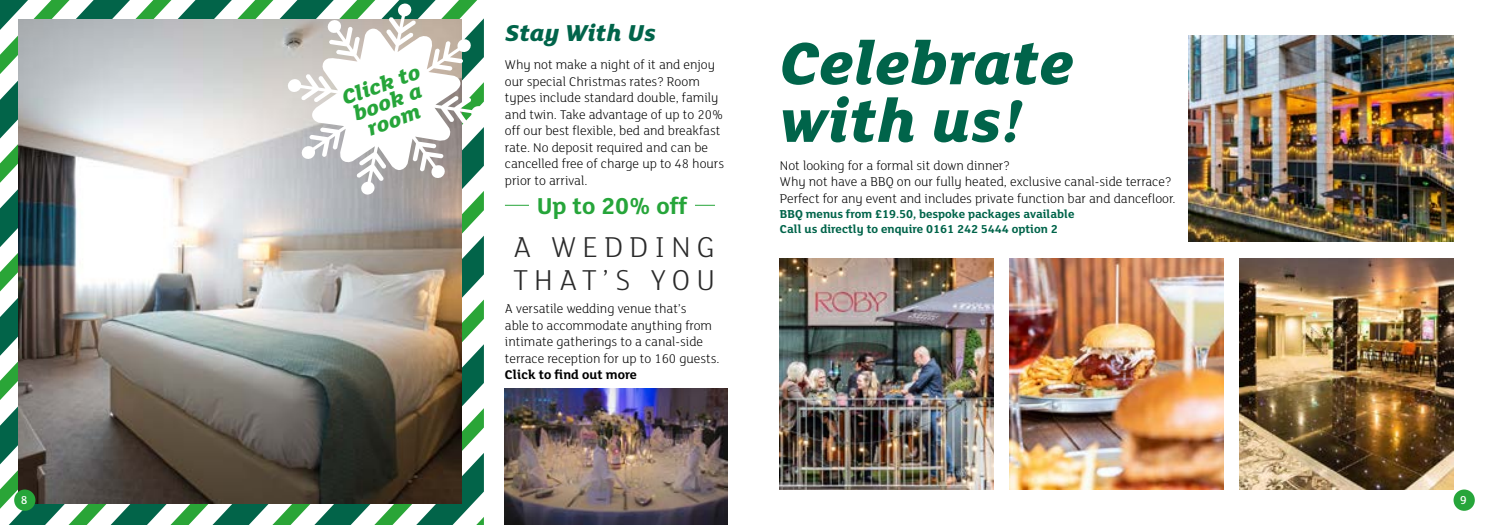
<style>
.page{position:relative;width:1489px;height:525px;background:#fff}
.page>*{position:absolute;margin:0;border:0;box-sizing:border-box;transform-origin:0 0}
.t1{font:italic 800 65px/57.5px "FS Lola";color:#00644a}
.t2{font:300 31.25px/33.1px "FS Lola";letter-spacing:.2em;color:#2a2a2a}
.t3{font:italic 800 25px "FS Lola";color:#00644a}
.t4{font:700 25px "FS Lola";color:#26a53a}
.t5{font:italic 800 22.5px/18.8px "FS Lola";color:#26a53a;text-align:center}
.t6{font:300 13.75px/16.5px "FS Lola";color:#000}
.t7{font:700 13.75px "FS Lola";color:#000}
.t8{font:700 12.5px/15px "FS Lola";color:#00644a}
.t9{font:500 12.5px "FS Lola";color:#fff}
</style>
<div class="page">
<svg style="left:69px;top:195px;width:415px;height:329px"></svg>
<svg style="left:0;top:0;width:477px;height:508px"></svg>
<svg style="left:0;top:0;width:273px;height:291px"></svg>
<svg style="left:0;top:0;width:171px;height:183px"></svg>
<svg style="left:0;top:0;width:130px;height:138px"></svg>
<img style="left:19px;top:19px;width:442px;height:484px">
<svg style="left:287px;top:3px;width:197px;height:192px"></svg>
<hr style="left:666px;top:205px;width:49px;height:1px;background:#26a53a">
<hr style="left:505px;top:205px;width:48px;height:1px;background:#26a53a">
<div style="left:529px;top:191px;width:165px;height:27px;background:#fff"></div>
<img style="left:1188px;top:35px;width:265px;height:206px">
<img style="left:1009px;top:259px;width:214px;height:230px">
<img style="left:780px;top:259px;width:213px;height:230px">
<img style="left:1239px;top:259px;width:214px;height:230px">
<img style="left:505px;top:388px;width:222px;height:136px">
<div style="left:14px;top:489px;width:21px;height:21px;background:#26a53a;border-radius:50%"></div>
<div style="left:1453px;top:489px;width:21px;height:21px;background:#26a53a;border-radius:50%"></div>
<h3 class="t5" style="left:339px;top:89px;width:83px;rotate:-20deg">Click to book a room</h3>
<h3 class="t3" style="left:505px;top:16px;width:153px">Stay With Us</h3>
<p class="t6" style="left:505px;top:56px;width:221px">Why not make a night of it and enjoy our special Christmas rates? Room types include standard double, family and twin. Take advantage of up to 20% off our best flexible, bed and breakfast rate. No deposit required and can be cancelled free of charge up to 48 hours prior to arrival.</p>
<h3 class="t4" style="left:536px;top:188px;width:152px">Up to 20% off</h3>
<h2 class="t2" style="left:513px;top:229px;width:203px">A WEDDING<br>THAT’S YOU</h2>
<p class="t6" style="left:505px;top:300px;width:216px">A versatile wedding venue that’s<br>able to accommodate anything from intimate gatherings to a canal-side terrace reception for up to 160 guests.</p>
<p class="t7" style="left:505px;top:365px;width:133px">Click to find out more</p>
<h1 class="t1" style="left:780px;top:31px;width:295px">Celebrate with us!</h1>
<p class="t6" style="left:780px;top:157px;width:397px">Not looking for a formal sit down dinner?<br>Why not have a BBQ on our fully heated, exclusive canal-side terrace?<br>Perfect for any event and includes private function bar and dancefloor.</p>
<p class="t8" style="left:780px;top:206px;width:296px">BBQ menus from £19.50, bespoke packages available<br>Call us directly to enquire 0161 242 5444 option 2</p>
<p class="t9" style="left:21px;top:491px;width:8px">8</p>
<p class="t9" style="left:1459px;top:491px;width:8px">9</p>
</div>
